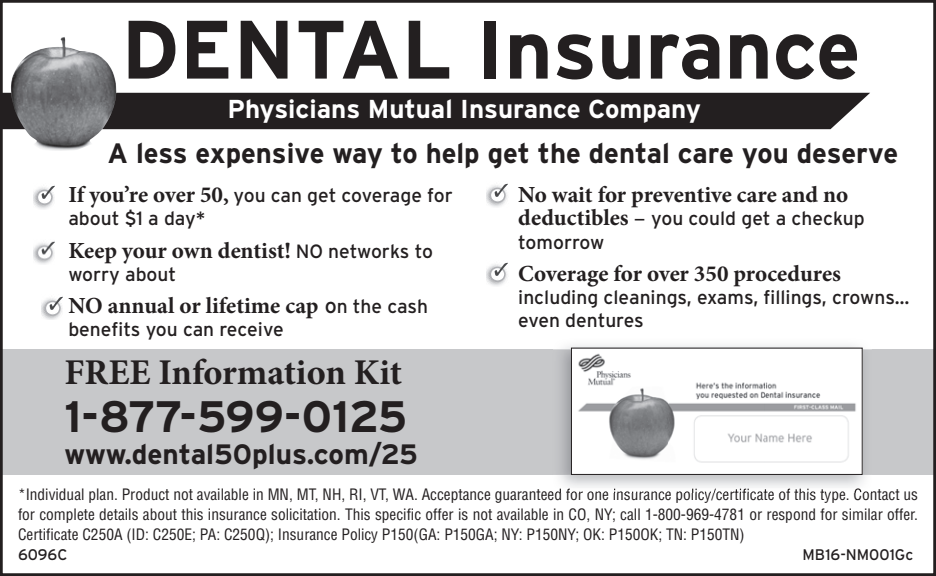
<style>
.page{position:relative;width:936px;height:576px;background:#fff}
.page>*{position:absolute;margin:0;border:0;box-sizing:border-box;transform-origin:0 0}
.t1{font:700 82.4px "Interstate";color:#231f20}
.t2{font:700 44px "Interstate";letter-spacing:-.015em;color:#231f20}
.t3{font:700 36.4px "Minion Pro";letter-spacing:-.005em;color:#231f20}
.t4{font:700 28px "Interstate";color:#231f20}
.t5{font:700 26px "Interstate";color:#fff}
.t6{font:700 23.2px "Minion Pro";letter-spacing:-.005em;color:#231f20}
.t7{font:19.2px/23.2px "Interstate";color:#231f20}
.t8{font:condensed 15.2px/20px "Helvetica LT Std";color:#231f20;text-align:justify}
.t9{font:15.2px "Interstate";color:#231f20}
.s1{font-family:"Minion Pro";font-weight:700;font-size:23.2px}
.s2{font-family:"Interstate";font-weight:400;font-size:19.2px}
.s3{font-family:"Interstate";font-weight:400;font-size:21.2px}
</style>
<div class="page">
<div style="left:4px;top:93px;width:866px;height:36px;background:#231f20"></div>
<div style="left:0;top:350px;width:936px;height:125px;background:#c7c8ca"></div>
<img style="left:8px;top:37px;width:114px;height:114px">
<img style="left:556px;top:350px;width:313px;height:125px">
<img style="left:553px;top:488px;width:319px;height:5px">
<img style="left:573px;top:350px;width:288px;height:123px">
<div style="left:571px;top:348px;width:292px;height:127px;border:1px solid #231f20"></div>
<img style="left:33px;top:185px;width:22px;height:24px">
<img style="left:33px;top:241px;width:22px;height:23px">
<img style="left:41px;top:296px;width:22px;height:24px">
<img style="left:487px;top:262px;width:21px;height:24px">
<img style="left:487px;top:183px;width:21px;height:24px">
<div style="left:0;top:0;width:936px;height:576px;border:3px solid #231f20"></div>
<h1 class="t1" style="left:121px;top:-1px;width:741px">DENTAL Insurance</h1>
<h3 class="t5" style="left:227px;top:93px;width:475px">Physicians Mutual Insurance Company</h3>
<h3 class="t4" style="left:108px;top:136px;width:792px">A less expensive way to help get the dental care you deserve</h3>
<p class="t7" style="left:68px;top:184px;width:386px"><span class="s1">If you’re over 50,</span> you can get coverage for about $1 a day*</p>
<h3 class="t6" style="left:68px;top:234px;width:366px">Keep your own dentist! <span class="s2">NO networks to</span></h3>
<p class="t7" style="left:68px;top:262px;width:109px">worry about</p>
<h3 class="t6" style="left:68px;top:289px;width:361px">NO annual or lifetime cap <span class="s3">o</span><span class="s2">n the cash</span></h3>
<p class="t7" style="left:68px;top:317px;width:217px">benefits you can receive</p>
<h3 class="t6" style="left:518px;top:179px;width:331px">No wait for preventive care and no</h3>
<p class="t7" style="left:518px;top:207px;width:348px"><span class="s1">deductibles –</span> you could get a checkup tomorrow</p>
<h3 class="t6" style="left:518px;top:257px;width:324px">Coverage for over 350 procedures</h3>
<p class="t7" style="left:518px;top:285px;width:393px">including cleanings, exams, fillings, crowns… even dentures</p>
<h3 class="t3" style="left:64px;top:347px;width:339px">FREE Information Kit</h3>
<h2 class="t2" style="left:64px;top:390px;width:344px">1-877-599-0125</h2>
<h3 class="t4" style="left:64px;top:438px;width:355px">www.dental50plus.com/25</h3>
<p class="t8" style="left:18px;top:485px;width:902px">*Individual plan. Product not available in MN, MT, NH, RI, VT, WA. Acceptance guaranteed for one insurance policy/certificate of this type. Contact us for complete details about this insurance solicitation. This specific offer is not available in CO, NY; call 1-800-969-4781 or respond for similar offer.<br>Certificate C250A (ID: C250E; PA: C250Q); Insurance Policy P150(GA: P150GA; NY: P150NY; OK: P150OK; TN: P150TN)</p>
<p class="t9" style="left:18px;top:546px;width:51px">6096C</p>
<p class="t9" style="left:803px;top:546px;width:112px">MB16-NM001Gc</p>
</div>
